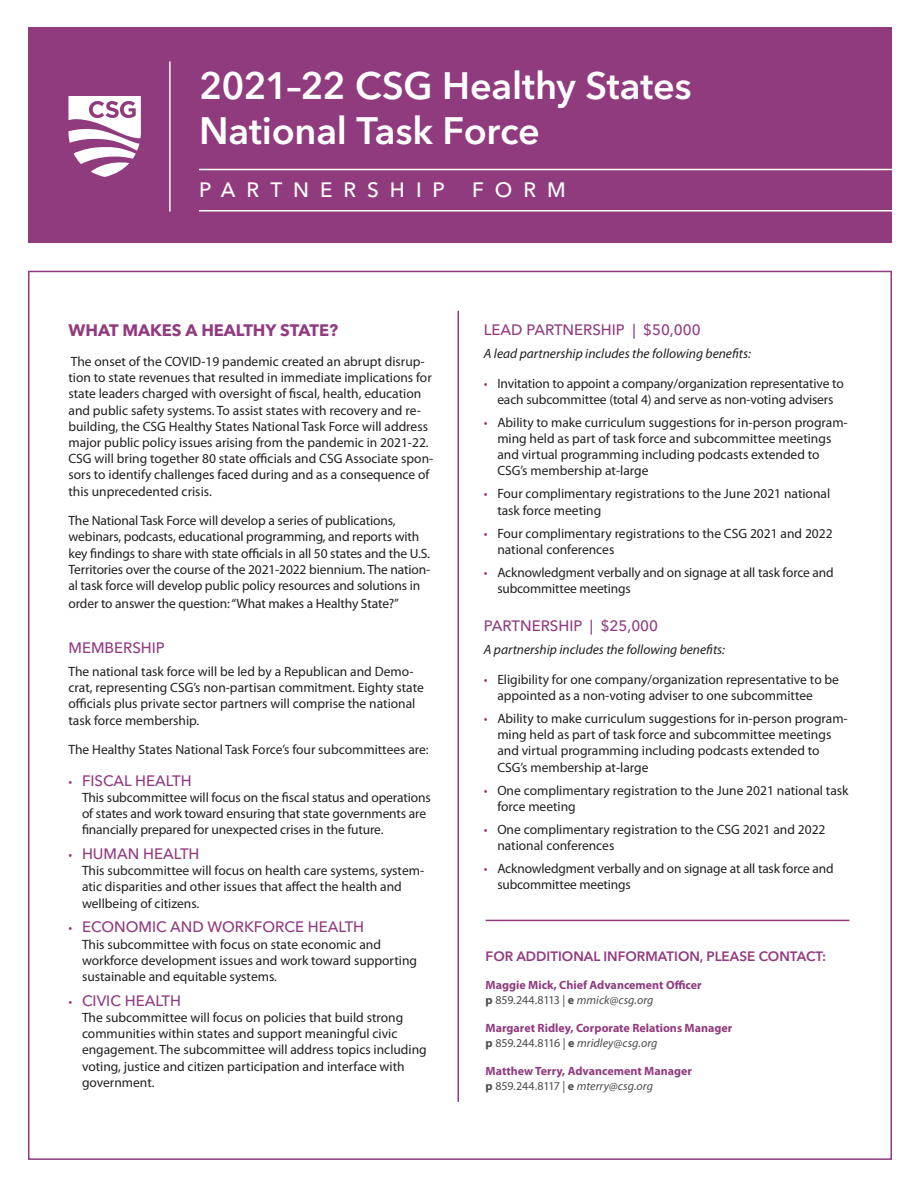
<style>
.page{position:relative;width:918px;height:1188px;background:#fff}
.page>*{position:absolute;margin:0;border:0;box-sizing:border-box;transform-origin:0 0}
.t1{font:600 37.8px/45.5px "Avenir Next LT Pro";letter-spacing:-.005em;color:#fff}
.t2{font:500 20.7px "Avenir Next LT Pro";letter-spacing:.535em;color:#fff}
.t3{font:700 16.5px "Avenir Next LT Pro";color:#913b7f}
.t4{font:500 15px "Avenir Next LT Pro";color:#913b7f}
.t5{font:13.5px/16.2px "Myriad Pro";color:#231f20}
.t6{font:italic 13.5px "Myriad Pro";color:#231f20}
.t7{font:600 13.5px "Avenir Next LT Pro";color:#913b7f}
.t8{font:700 12px/14.4px "Myriad Pro";color:#913b7f}
.s1{font-family:"Myriad Pro";font-weight:400;font-size:13.5px}
.s2{color:#913b7f}
.s3{color:#4b4c4d}
.s4{font-weight:400;color:#4b4c4d}
.s5{font-weight:400;font-style:italic;color:#4b4c4d}
</style>
<div class="page">
<div style="left:28px;top:27px;width:864px;height:216px;background:#913b7f"></div>
<hr style="left:199px;top:169px;width:693px;height:1px;background:#fff">
<hr style="left:199px;top:210px;width:693px;height:2px;background:#fff">
<svg style="left:68px;top:96px;width:73px;height:81px"></svg>
<hr style="left:169px;top:62px;width:2px;height:150px;background:#fff">
<hr style="left:458px;top:311px;width:1px;height:791px;background:#913b7f">
<hr style="left:486px;top:920px;width:364px;height:1px;background:#913b7f">
<p class="t1" style="left:199px;top:63px;width:494px">2021–22 CSG Healthy States<br>National Task Force</p>
<p class="t2" style="left:199px;top:178px;width:247px">PARTNERSHIP</p>
<p class="t2" style="left:472px;top:178px;width:95px">FORM</p>
<p class="t3" style="left:69px;top:320px;width:271px">WHAT MAKES A HEALTHY STATE?</p>
<p class="t5" style="left:69px;top:353px;width:366px">The onset of the COVID-19 pandemic created an abrupt disrup&shy;tion to state revenues that resulted in immediate implications for state leaders charged with oversight of fiscal, health, education and public safety systems. To assist states with recovery and re&shy;building, the CSG Healthy States National Task Force will address major public policy issues arising from the pandemic in 2021-22.<br>CSG will bring together 80 state officials and CSG Associate spon&shy;sors to identify challenges faced during and as a consequence of this unprecedented crisis.</p>
<p class="t5" style="left:69px;top:512px;width:363px">The National Task Force will develop a series of publications, webinars, podcasts, educational programming, and reports with key findings to share with state officials in all 50 states and the U.S.<br>Territories over the course of the 2021-2022 biennium. The nation&shy;al task force will develop public policy resources and solutions in</p>
<p class="t5" style="left:69px;top:595px;width:332px">order to answer the question: “What makes a Healthy State?”</p>
<p class="t4" style="left:69px;top:639px;width:98px">MEMBERSHIP</p>
<p class="t5" style="left:69px;top:663px;width:357px">The national task force will be led by a Republican and Demo&shy;crat, representing CSG’s non-partisan commitment. Eighty state officials plus private sector partners will comprise the national task force membership.</p>
<p class="t5" style="left:69px;top:741px;width:362px">The Healthy States National Task Force’s four subcommittees are:</p>
<p class="t4" style="left:69px;top:771px;width:125px"><span class="s1">•</span> FISCAL HEALTH</p>
<p class="t5" style="left:82px;top:789px;width:350px">This subcommittee will focus on the fiscal status and operations of states and work toward ensuring that state governments are financially prepared for unexpected crises in the future.</p>
<p class="t4" style="left:69px;top:845px;width:133px"><span class="s1">•</span> HUMAN HEALTH</p>
<p class="t5" style="left:82px;top:862px;width:344px">This subcommittee will focus on health care systems, system&shy;atic disparities and other issues that affect the health and wellbeing of citizens.</p>
<p class="t4" style="left:69px;top:918px;width:297px"><span class="s1">•</span> ECONOMIC AND WORKFORCE HEALTH</p>
<p class="t5" style="left:82px;top:936px;width:337px">This subcommittee with focus on state economic and workforce development issues and work toward supporting sustainable and equitable systems.</p>
<p class="t4" style="left:69px;top:992px;width:114px"><span class="s1">•</span> CIVIC HEALTH</p>
<p class="t5" style="left:82px;top:1009px;width:346px">The subcommittee will focus on policies that build strong communities within states and support meaningful civic engagement. The subcommittee will address topics including voting, justice and citizen participation and interface with government.</p>
<p class="t4" style="left:484px;top:321px;width:218px">LEAD PARTNERSHIP | $50,000</p>
<p class="t6" style="left:484px;top:345px;width:269px">A lead partnership includes the following benefits:</p>
<p class="t5" style="left:484px;top:375px;width:361px;text-align:center"><span class="s2">•</span> Invitation to appoint a company/organization representative to each subcommittee (total 4) and serve as non-voting advisers</p>
<p class="t5" style="left:497px;top:414px;width:352px;text-indent:-14px"><span class="s2">•</span> Ability to make curriculum suggestions for in-person program&shy;ming held as part of task force and subcommittee meetings and virtual programming including podcasts extended to CSG’s membership at-large</p>
<p class="t5" style="left:497px;top:486px;width:334px;text-indent:-14px"><span class="s2">•</span> Four complimentary registrations to the June 2021 national task force meeting</p>
<p class="t5" style="left:497px;top:525px;width:337px;text-indent:-14px"><span class="s2">•</span> Four complimentary registrations to the CSG 2021 and 2022 national conferences</p>
<p class="t5" style="left:497px;top:564px;width:338px;text-indent:-14px"><span class="s2">•</span> Acknowledgment verbally and on signage at all task force and subcommittee meetings</p>
<p class="t4" style="left:484px;top:617px;width:176px">PARTNERSHIP | $25,000</p>
<p class="t6" style="left:484px;top:641px;width:243px">A partnership includes the following benefits:</p>
<p class="t5" style="left:497px;top:671px;width:343px;text-indent:-14px"><span class="s2">•</span> Eligibility for one company/organization representative to be appointed as a non-voting adviser to one subcommittee</p>
<p class="t5" style="left:497px;top:710px;width:352px;text-indent:-14px"><span class="s2">•</span> Ability to make curriculum suggestions for in-person program&shy;ming held as part of task force and subcommittee meetings and virtual programming including podcasts extended to CSG’s membership at-large</p>
<p class="t5" style="left:497px;top:782px;width:353px;text-indent:-14px"><span class="s2">•</span> One complimentary registration to the June 2021 national task force meeting</p>
<p class="t5" style="left:497px;top:821px;width:330px;text-indent:-14px"><span class="s2">•</span> One complimentary registration to the CSG 2021 and 2022 national conferences</p>
<p class="t5" style="left:497px;top:860px;width:338px;text-indent:-14px"><span class="s2">•</span> Acknowledgment verbally and on signage at all task force and subcommittee meetings</p>
<p class="t7" style="left:486px;top:948px;width:342px">FOR ADDITIONAL INFORMATION, PLEASE CONTACT:</p>
<p class="t8" style="left:486px;top:978px;width:218px">Maggie Mick, Chief Advancement Officer <span class="s3">p</span> <span class="s4">859.244.8113 |</span> <span class="s3">e</span> <span class="s5">mmick@csg.org</span></p>
<p class="t8" style="left:486px;top:1021px;width:248px">Margaret Ridley, Corporate Relations Manager <span class="s3">p</span> <span class="s4">859.244.8116 |</span> <span class="s3">e</span> <span class="s5">mridley@csg.org</span></p>
<p class="t8" style="left:486px;top:1063px;width:208px">Matthew Terry, Advancement Manager <span class="s3">p</span> <span class="s4">859.244.8117 |</span> <span class="s3">e</span> <span class="s5">mterry@csg.org</span></p>
</div>
